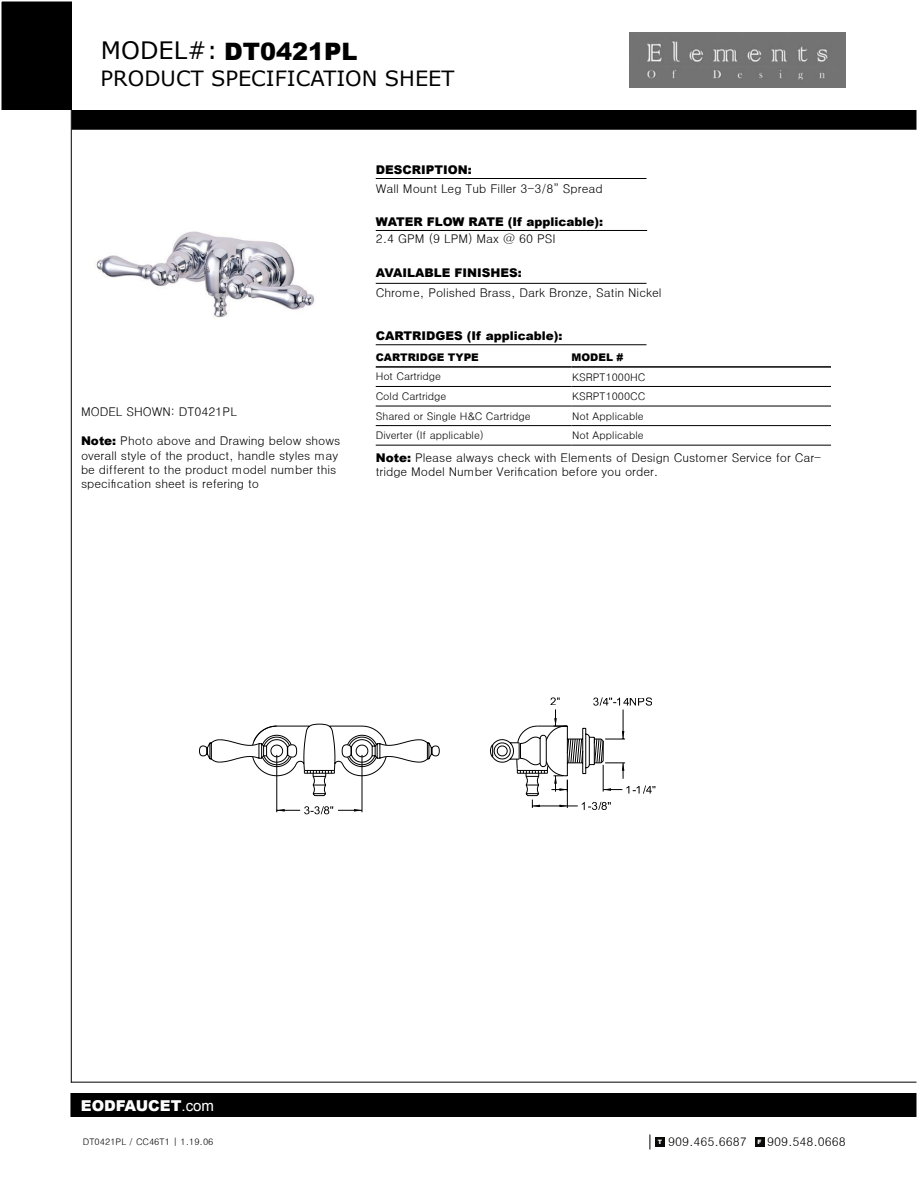
<style>
.page{position:relative;width:918px;height:1188px;background:#fff}
.page>*{position:absolute;margin:0;border:0;box-sizing:border-box;transform-origin:0 0}
.t1{font:900 24px "Arial";color:#000}
.t2{font:21px "Verdana";color:#000}
.t3{font:900 15px "Arial";color:#fff}
.t4{font:12px/14.4px "Dotum";color:#000}
.t5{font:900 12px "Arial";color:#000}
.t6{font:10.5px/19.5px "Dotum";color:#000}
.t7{font:900 10.5px "Arial";color:#000}
.t8{font:9px "Dotum";color:#000}
.t9{font:900 6px "Arial";color:#fff}
.s1{font-family:"Verdana";font-weight:400}
.s2{font-family:"Arial";font-weight:900}
.s3{font-weight:400}
</style>
<div class="page">
<svg style="left:650px;top:1134px;width:1px;height:15px"></svg>
<div style="left:655px;top:1137px;width:10px;height:9px;background:#0a0a09"></div>
<div style="left:755px;top:1137px;width:9px;height:9px;background:#0a0a09"></div>
<div style="left:0;top:0;width:72px;height:110px;background:#000"></div>
<hr style="left:71px;top:87px;width:1px;height:996px;background:#000">
<div style="left:71px;top:1094px;width:846px;height:22px;background:#000"></div>
<div style="left:70px;top:1093px;width:848px;height:24px;border:2px solid #000"></div>
<hr style="left:71px;top:1082px;width:847px;height:1px;background:#000">
<img style="left:630px;top:33px;width:216px;height:54px">
<div style="left:72px;top:111px;width:845px;height:18px;background:#000"></div>
<div style="left:72px;top:110px;width:846px;height:20px;border:2px solid #000"></div>
<hr style="left:376px;top:178px;width:270px;height:1px;background:#000">
<hr style="left:376px;top:230px;width:271px;height:1px;background:#000">
<hr style="left:376px;top:283px;width:270px;height:1px;background:#000">
<hr style="left:376px;top:344px;width:270px;height:1px;background:#000">
<hr style="left:376px;top:366px;width:196px;height:2px;background:#000">
<hr style="left:572px;top:366px;width:259px;height:2px;background:#000">
<hr style="left:376px;top:386px;width:196px;height:1px;background:#000">
<hr style="left:572px;top:386px;width:259px;height:1px;background:#000">
<hr style="left:376px;top:406px;width:196px;height:1px;background:#000">
<hr style="left:572px;top:406px;width:259px;height:1px;background:#000">
<hr style="left:376px;top:425px;width:196px;height:1px;background:#000">
<hr style="left:572px;top:425px;width:259px;height:1px;background:#000">
<hr style="left:376px;top:445px;width:196px;height:1px;background:#000">
<hr style="left:572px;top:445px;width:259px;height:1px;background:#000">
<svg style="left:199px;top:697px;width:456px;height:117px"></svg>
<img style="left:96px;top:231px;width:219px;height:87px">
<svg style="left:917px;top:110px;width:1px;height:1007px"></svg>
<h1 class="t1" style="left:101px;top:34px;width:258px"><span class="s1">MODEL#:</span> DT0421PL</h1>
<h2 class="t2" style="left:101px;top:65px;width:355px">PRODUCT SPECIFICATION SHEET</h2>
<p class="t5" style="left:376px;top:161px;width:97px">DESCRIPTION:</p>
<p class="t4" style="left:376px;top:181px;width:228px">Wall Mount Leg Tub Filler 3-3/8” Spread</p>
<p class="t5" style="left:376px;top:213px;width:229px">WATER FLOW RATE (If applicable):</p>
<p class="t5" style="left:376px;top:264px;width:147px">AVAILABLE FINISHES:</p>
<p class="t4" style="left:376px;top:231px;width:181px">2.4 GPM (9 LPM) Max @ 60 PSI</p>
<p class="t4" style="left:81px;top:405px;width:157px">MODEL SHOWN: DT0421PL</p>
<p class="t4" style="left:81px;top:434px;width:261px"><span class="s2">Note:</span> Photo above and Drawing below shows overall style of the product, handle styles may be different to the product model number this specification sheet is refering to</p>
<p class="t4" style="left:376px;top:286px;width:287px">Chrome, Polished Brass, Dark Bronze, Satin Nickel</p>
<p class="t5" style="left:376px;top:327px;width:188px">CARTRIDGES (If applicable):</p>
<p class="t7" style="left:376px;top:350px;width:105px">CARTRIDGE TYPE</p>
<p class="t7" style="left:572px;top:350px;width:53px">MODEL #</p>
<p class="t6" style="left:376px;top:367px;width:156px">Hot Cartridge<br>Cold Cartridge<br>Shared or Single H&amp;C Cartridge<br>Diverter (If applicable)</p>
<p class="t4" style="left:376px;top:450px;width:447px"><span class="s2">Note:</span> Please always check with Elements of Design Customer Service for Car&shy;tridge Model Number Verification before you order.</p>
<p class="t6" style="left:572px;top:367px;width:75px">KSRPT1000HC<br>KSRPT1000CC<br>Not Applicable<br>Not Applicable</p>
<p class="t3" style="left:81px;top:1095px;width:135px">EODFAUCET<span class="s3">.com</span></p>
<p class="t8" style="left:83px;top:1137px;width:132px">DT0421PL / CC46T1 | 1.19.06</p>
<p class="t4" style="left:658px;top:1134px;width:91px"><sup>T</sup> 909.465.6687</p>
<p class="t4" style="left:767px;top:1134px;width:80px">909.548.0668</p>
<p class="t9" style="left:758px;top:1137px;width:6px">F</p>
</div>
